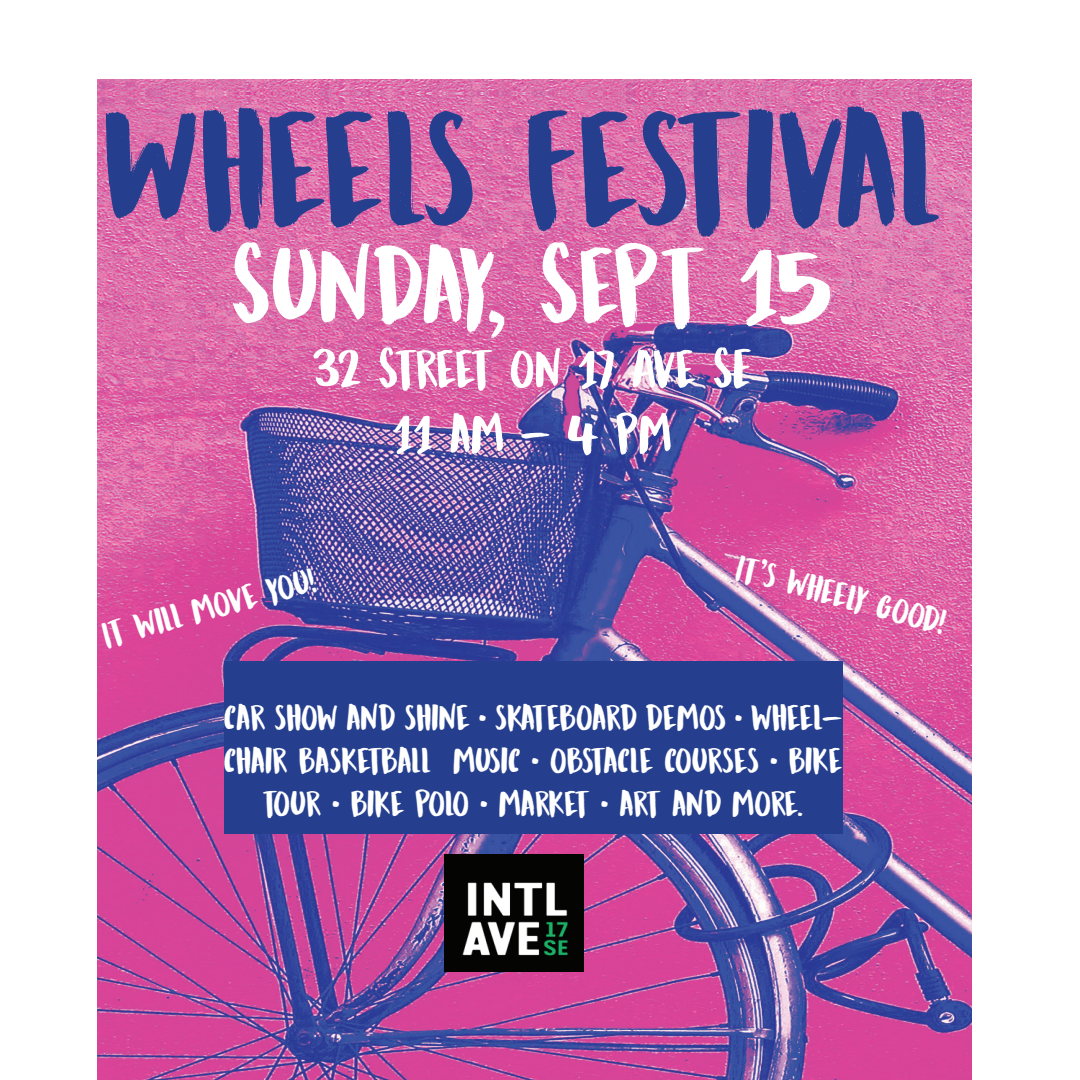
<style>
.page{position:relative;width:1080px;height:1080px;background:#fff}
.page>*{position:absolute;margin:0;border:0;box-sizing:border-box;transform-origin:0 0}
.t1{font:165px "Mandarin Whispers";color:#253f8e}
.t2{font:108px "Mandarin Whispers";color:#fff}
.t3{font:54px/64.8px "Mandarin Whispers";letter-spacing:-.035em;color:#fff;text-align:center}
.t4{font:36px/43.2px "Mandarin Whispers";color:#fff;text-align:center}
</style>
<div class="page">
<img style="left:97px;top:80px;width:875px;height:1000px">
<div style="left:224px;top:661px;width:618px;height:172px;background:#253f8e"></div>
<img style="left:445px;top:855px;width:138px;height:117px">
<h1 class="t1" style="left:103px;top:67px;width:841px">WHEELS FESTIVAL</h1>
<h2 class="t2" style="left:231px;top:218px;width:604px">SUNDAY, SEPT 15</h2>
<h3 class="t3" style="left:312px;top:337px;width:441px">32 STREET ON 17 AVE SE<br>11 AM - 4 PM</h3>
<p class="t4" style="left:98px;top:615px;width:220px;rotate:-15deg">IT WILL MOVE YOU!</p>
<p class="t4" style="left:743px;top:546px;width:217px;rotate:15deg">IT’S WHEELY GOOD!</p>
<p class="t4" style="left:224px;top:696px;width:620px">CAR SHOW AND SHINE • SKATEBOARD DEMOS • WHEEL-<br>CHAIR BASKETBALL MUSIC • OBSTACLE COURSES • BIKE<br>TOUR • BIKE POLO • MARKET • ART AND MORE.</p>
</div>
